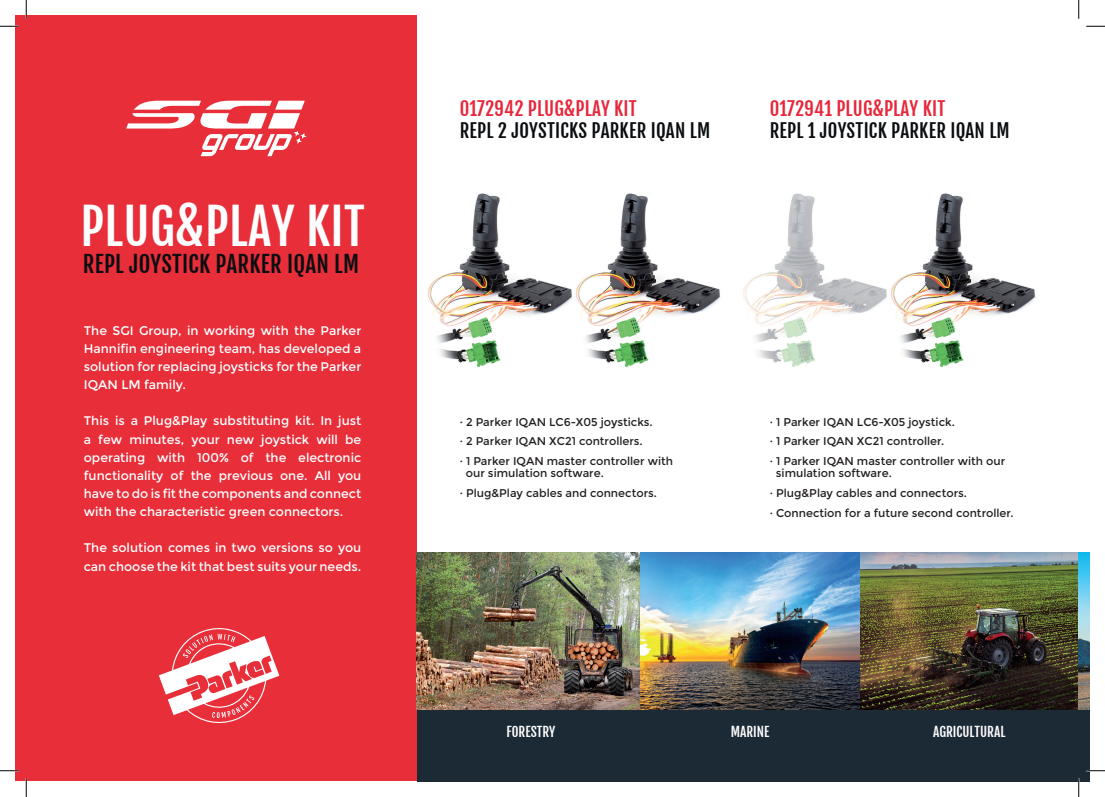
<style>
.page{position:relative;width:1105px;height:797px;background:#fff}
.page>*{position:absolute;margin:0;border:0;box-sizing:border-box;transform-origin:0 0}
.t1{font:49px "Fjalla One";letter-spacing:.01em;color:#fff}
.t2{font:22.75px "Fjalla One";letter-spacing:.01em;color:#0b0e11}
.t3{font:18.75px/22.5px "Fjalla One";letter-spacing:.01em;color:#0b0e11}
.t4{font:13.25px "Fjalla One";color:#fff}
.t5{font:12.5px/18.1px "Montserrat";color:#fff;text-align:justify}
.t6{font:11.25px/12.5px "Montserrat";color:#231f20}
.s1{color:#e8263a}
</style>
<div class="page">
<div style="left:16px;top:16px;width:401px;height:765px;background:#e72e39"></div>
<svg style="left:126px;top:101px;width:180px;height:55px"></svg>
<div style="left:417px;top:699px;width:672px;height:82px;background:#1c2a36"></div>
<img style="left:417px;top:552px;width:672px;height:157px">
<img style="left:427px;top:193px;width:293px;height:174px">
<img style="left:743px;top:193px;width:292px;height:174px">
<svg style="left:159px;top:628px;width:120px;height:96px"></svg>
<svg style="left:0;top:25px;width:19px;height:2px"></svg>
<svg style="left:1086px;top:25px;width:19px;height:2px"></svg>
<svg style="left:0;top:770px;width:19px;height:1px"></svg>
<svg style="left:1086px;top:770px;width:19px;height:1px"></svg>
<svg style="left:25px;top:0;width:2px;height:19px"></svg>
<svg style="left:25px;top:778px;width:2px;height:19px"></svg>
<svg style="left:1078px;top:0;width:1px;height:19px"></svg>
<svg style="left:1078px;top:778px;width:1px;height:19px"></svg>
<p class="t1" style="left:80px;top:196px;width:286px">PLUG&amp;PLAY KIT</p>
<p class="t2" style="left:83px;top:250px;width:278px">REPL JOYSTICK PARKER IQAN LM</p>
<p class="t5" style="left:84px;top:321px;width:279px">The SGI Group, in working with the Parker Hannifin engineering team, has developed a solution for replacing joysticks for the Parker IQAN LM family.</p>
<p class="t5" style="left:84px;top:412px;width:279px">This is a Plug&amp;Play substituting kit. In just a few minutes, your new joystick will be operating with 100% of the electronic functionality of the previous one. All you have to do is fit the components and connect with the characteristic green connectors.</p>
<p class="t5" style="left:84px;top:539px;width:279px">The solution comes in two versions so you can choose the kit that best suits your needs.</p>
<p class="t3" style="left:460px;top:97px;width:252px"><span class="s1">0172942 PLUG&amp;PLAY KIT<br></span>REPL 2 JOYSTICKS PARKER IQAN LM</p>
<p class="t3" style="left:770px;top:97px;width:242px"><span class="s1">0172941 PLUG&amp;PLAY KIT<br></span>REPL 1 JOYSTICK PARKER IQAN LM</p>
<p class="t6" style="left:460px;top:415px;width:195px">· 2 Parker IQAN LC6-X05 joysticks.</p>
<p class="t6" style="left:460px;top:435px;width:185px">· 2 Parker IQAN XC21 controllers.</p>
<p class="t6" style="left:466px;top:455px;width:209px;text-indent:-6px">· 1 Parker IQAN master controller with our simulation software.</p>
<p class="t6" style="left:460px;top:487px;width:199px">· Plug&amp;Play cables and connectors.</p>
<p class="t6" style="left:770px;top:415px;width:187px">· 1 Parker IQAN LC6-X05 joystick.</p>
<p class="t6" style="left:770px;top:435px;width:176px">· 1 Parker IQAN XC21 controller.</p>
<p class="t6" style="left:776px;top:455px;width:231px;text-indent:-6px">· 1 Parker IQAN master controller with our simulation software.</p>
<p class="t6" style="left:770px;top:487px;width:199px">· Plug&amp;Play cables and connectors.</p>
<p class="t6" style="left:770px;top:506px;width:245px">· Connection for a future second controller.</p>
<p class="t4" style="left:506px;top:723px;width:51px">FORESTRY</p>
<p class="t4" style="left:731px;top:723px;width:40px">MARINE</p>
<p class="t4" style="left:933px;top:723px;width:74px">AGRICULTURAL</p>
</div>
